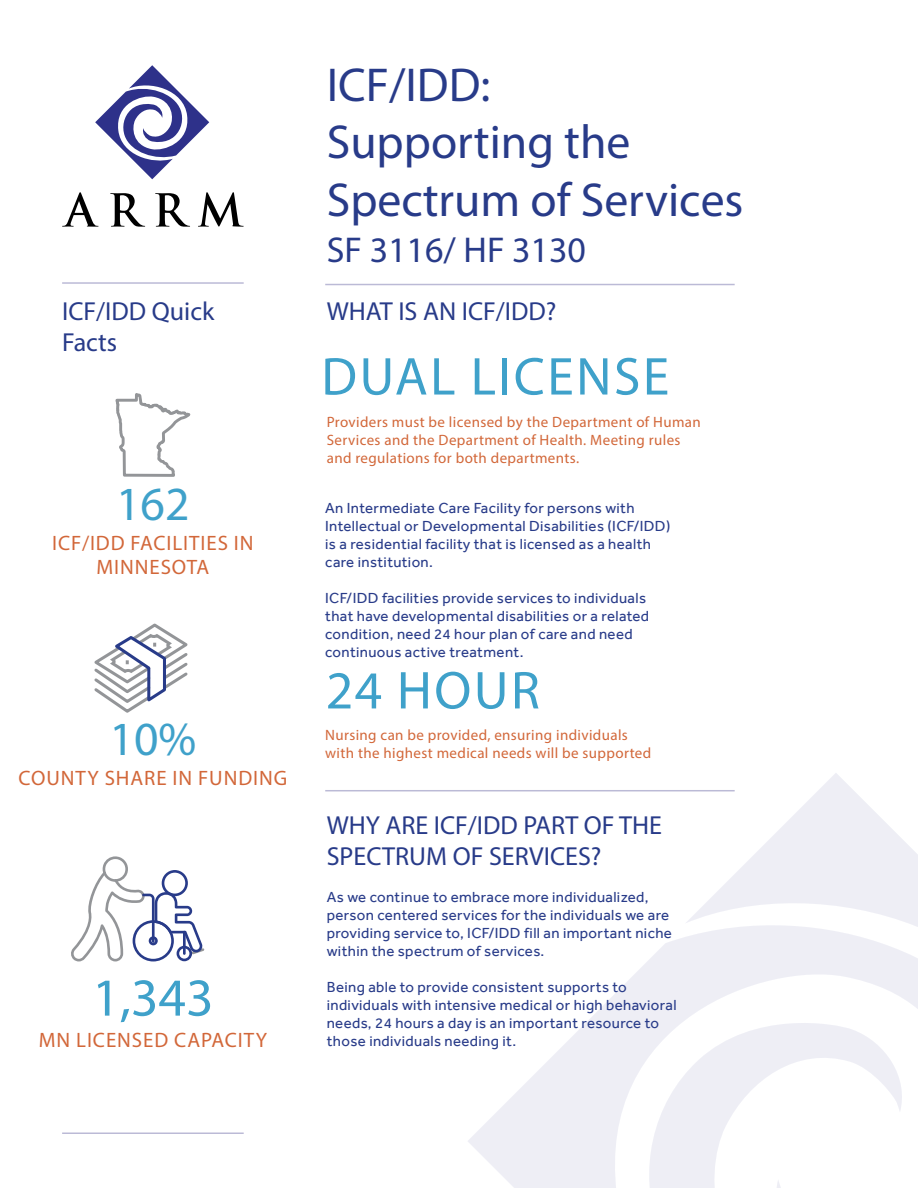
<style>
.page{position:relative;width:918px;height:1188px;background:#fff}
.page>*{position:absolute;margin:0;border:0;box-sizing:border-box;transform-origin:0 0}
.t1{font:53.7px "Myriad Pro";letter-spacing:.045em;color:#3fa1ca}
.t2{font:47.7px/57.3px "Myriad Pro";color:#283b89}
.t3{font:47.7px "Myriad Pro";color:#3fa1ca}
.t4{font:36px "Myriad Pro";color:#283b89}
.t5{font:26.1px/31.3px "Myriad Pro";color:#283b89}
.t6{font:20.85px/23.9px "Myriad Pro";letter-spacing:.045em;color:#d26739;text-align:center}
.t7{font:15px/18px "Effra";letter-spacing:.025em;color:#283b89}
.t8{font:15px/18px "Myriad Pro";letter-spacing:.025em;color:#d26739}
</style>
<div class="page">
<svg style="left:62px;top:192px;width:37px;height:35px"></svg>
<svg style="left:110px;top:193px;width:35px;height:34px"></svg>
<svg style="left:155px;top:193px;width:35px;height:34px"></svg>
<svg style="left:198px;top:192px;width:46px;height:35px"></svg>
<svg style="left:95px;top:65px;width:114px;height:114px"></svg>
<svg style="left:638px;top:773px;width:280px;height:120px"></svg>
<svg style="left:468px;top:893px;width:450px;height:295px"></svg>
<hr style="left:325px;top:790px;width:410px;height:1px;background:#bbbad6">
<hr style="left:325px;top:284px;width:410px;height:1px;background:#bbbad6">
<hr style="left:62px;top:282px;width:182px;height:2px;background:#bbbad6">
<hr style="left:62px;top:1133px;width:182px;height:1px;background:#bbbad6">
<svg style="left:71px;top:856px;width:133px;height:105px"></svg>
<hr style="left:183px;top:931px;width:3px;height:24px;background:#283b89">
<svg style="left:94px;top:623px;width:94px;height:90px"></svg>
<svg style="left:115px;top:393px;width:76px;height:84px"></svg>
<h2 class="t2" style="left:327px;top:56px;width:418px">ICF/IDD:<br>Supporting the<br>Spectrum of Services</h2>
<h3 class="t4" style="left:327px;top:228px;width:261px">SF 3116/ HF 3130</h3>
<h3 class="t5" style="left:62px;top:295px;width:154px">ICF/IDD Quick<br>Facts</h3>
<h3 class="t5" style="left:327px;top:295px;width:231px">WHAT IS AN ICF/IDD?</h3>
<h1 class="t1" style="left:321px;top:343px;width:349px">DUAL LICENSE</h1>
<h2 class="t3" style="left:116px;top:475px;width:75px">162</h2>
<h3 class="t6" style="left:52px;top:531px;width:203px">ICF/IDD FACILITIES IN<br>MINNESOTA</h3>
<h2 class="t3" style="left:110px;top:710px;width:88px">10%</h2>
<h3 class="t6" style="left:18px;top:766px;width:270px">COUNTY SHARE IN FUNDING</h3>
<h1 class="t1" style="left:92px;top:965px;width:123px">1,343</h1>
<h3 class="t6" style="left:39px;top:1028px;width:230px">MN LICENSED CAPACITY</h3>
<p class="t8" style="left:327px;top:412px;width:376px">Providers must be licensed by the Department of Human<br>Services and the Department of Health. Meeting rules and regulations for both departments.</p>
<p class="t7" style="left:325px;top:499px;width:347px">An Intermediate Care Facility for persons with Intellectual or Developmental Disabilities (ICF/IDD) is a residential facility that is licensed as a health care institution.</p>
<p class="t7" style="left:325px;top:589px;width:325px">ICF/IDD facilities provide services to individuals that have developmental disabilities or a related condition, need 24 hour plan of care and need continuous active treatment.</p>
<h1 class="t1" style="left:326px;top:657px;width:216px">24 HOUR</h1>
<p class="t8" style="left:325px;top:725px;width:328px">Nursing can be provided, ensuring individuals with the highest medical needs will be supported</p>
<h3 class="t5" style="left:327px;top:809px;width:337px">WHY ARE ICF/IDD PART OF THE<br>SPECTRUM OF SERVICES?</h3>
<p class="t7" style="left:327px;top:888px;width:347px">As we continue to embrace more individualized, person centered services for the individuals we are providing service to, ICF/IDD fill an important niche within the spectrum of services.</p>
<p class="t7" style="left:327px;top:978px;width:351px">Being able to provide consistent supports to individuals with intensive medical or high behavioral needs, 24 hours a day is an important resource to those individuals needing it.</p>
</div>
